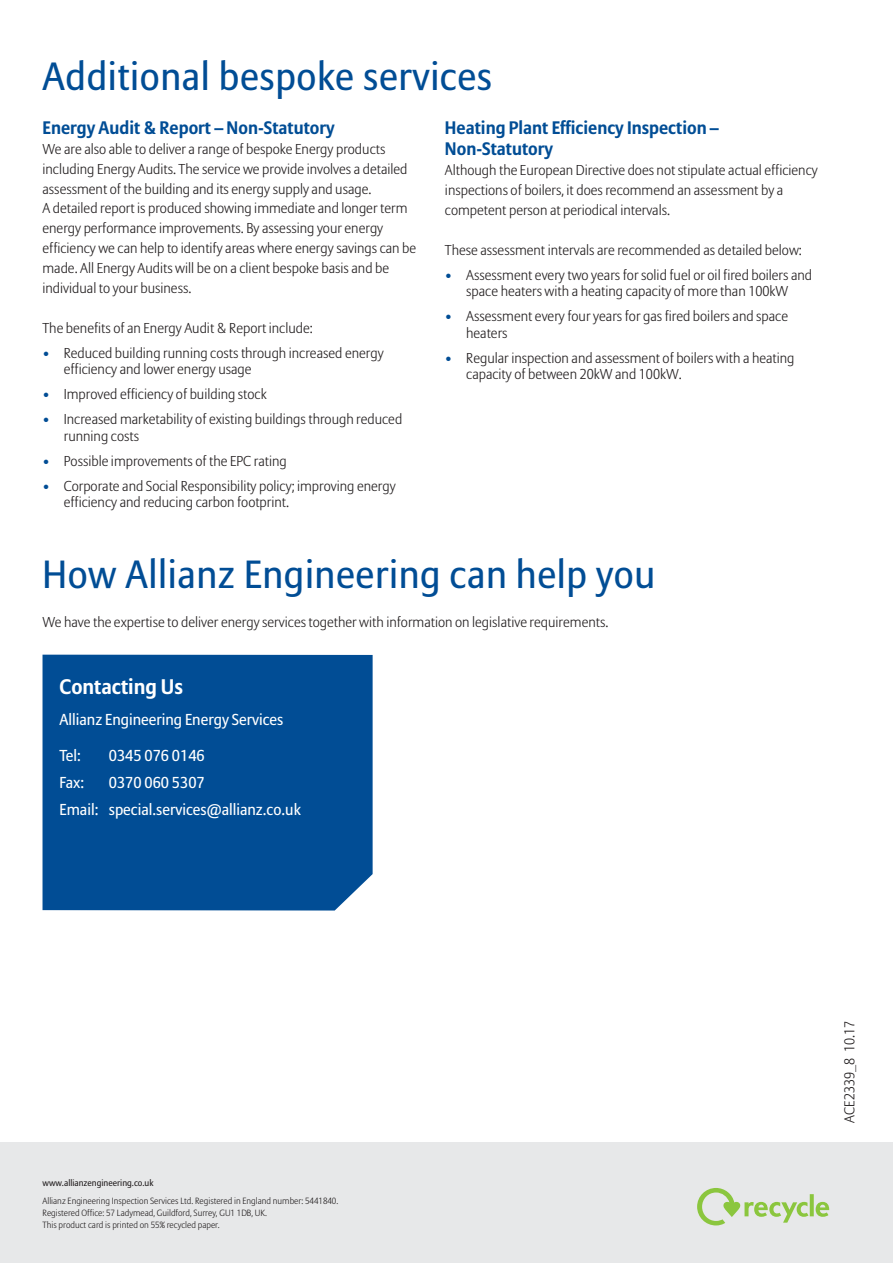
<style>
.page{position:relative;width:893px;height:1263px;background:#fff}
.page>*{position:absolute;margin:0;border:0;box-sizing:border-box;transform-origin:0 0}
.t1{font:39px "Allianz Sans";letter-spacing:.015em;color:#014d95}
.t2{font:700 21px "Allianz Sans";color:#fff}
.t3{font:700 18px/21.6px "Allianz Sans";color:#014d95}
.t4{font:15.75px/27px "Allianz Sans";color:#fff}
.t5{font:300 14.25px/20px "Allianz Sans";color:#231f20}
.t6{font:300 9px/12px "Allianz Sans";color:#231f20}
.t7{font:9px "Allianz Sans";color:#231f20}
.s1{color:#014d95}
</style>
<div class="page">
<div style="left:0;top:1142px;width:893px;height:121px;background:#e7e8e9"></div>
<svg style="left:697px;top:1188px;width:132px;height:37px"></svg>
<div style="left:43px;top:655px;width:330px;height:255px;background:#014d95"></div>
<h1 class="t1" style="left:43px;top:60px;width:451px">Additional bespoke services</h1>
<p class="t3" style="left:43px;top:118px;width:294px">Energy Audit &amp; Report – Non-Statutory</p>
<p class="t5" style="left:43px;top:140px;width:375px">We are also able to deliver a range of bespoke Energy products including Energy Audits. The service we provide involves a detailed assessment of the building and its energy supply and usage.<br>A detailed report is produced showing immediate and longer term energy performance improvements. By assessing your energy efficiency we can help to identify areas where energy savings can be made. All Energy Audits will be on a client bespoke basis and be individual to your business.</p>
<p class="t5" style="left:43px;top:319px;width:272px">The benefits of an Energy Audit &amp; Report include:</p>
<p class="t5" style="left:64px;top:346px;width:321px;line-height:16.5px;text-indent:-21px"><span class="s1">•</span> Reduced building running costs through increased energy efficiency and lower energy usage</p>
<p class="t5" style="left:43px;top:385px;width:226px"><span class="s1">•</span> Improved efficiency of building stock</p>
<p class="t5" style="left:64px;top:412px;width:340px;line-height:16.5px;text-indent:-21px"><span class="s1">•</span> Increased marketability of existing buildings through reduced running costs</p>
<p class="t5" style="left:43px;top:452px;width:246px"><span class="s1">•</span> Possible improvements of the EPC rating</p>
<p class="t5" style="left:64px;top:479px;width:333px;line-height:16.5px;text-indent:-21px"><span class="s1">•</span> Corporate and Social Responsibility policy; improving energy efficiency and reducing carbon footprint.</p>
<p class="t3" style="left:445px;top:118px;width:275px">Heating Plant Efficiency Inspection –<br>Non-Statutory</p>
<p class="t5" style="left:445px;top:162px;width:374px">Although the European Directive does not stipulate actual efficiency inspections of boilers, it does recommend an assessment by a competent person at periodical intervals.</p>
<p class="t5" style="left:445px;top:241px;width:358px">These assessment intervals are recommended as detailed below:</p>
<p class="t5" style="left:445px;top:268px;width:369px;line-height:16.5px;text-align:center"><span class="s1">•</span> Assessment every two years for solid fuel or oil fired boilers and space heaters with a heating capacity of more than 100kW</p>
<p class="t5" style="left:466px;top:309px;width:323px;line-height:16.5px;text-indent:-21px"><span class="s1">•</span> Assessment every four years for gas fired boilers and space heaters</p>
<p class="t5" style="left:466px;top:351px;width:330px;line-height:16.5px;text-indent:-21px"><span class="s1">•</span> Regular inspection and assessment of boilers with a heating capacity of between 20kW and 100kW.</p>
<h1 class="t1" style="left:43px;top:558px;width:614px">How Allianz Engineering can help you</h1>
<p class="t5" style="left:43px;top:614px;width:567px">We have the expertise to deliver energy services together with information on legislative requirements.</p>
<h2 class="t2" style="left:60px;top:679px;width:125px">Contacting Us</h2>
<p class="t4" style="left:60px;top:708px;width:225px">Allianz Engineering Energy Services</p>
<p class="t4" style="left:60px;top:743px;width:23px">Tel:</p>
<p class="t4" style="left:109px;top:743px;width:97px">0345 076 0146</p>
<p class="t4" style="left:60px;top:770px;width:26px">Fax:</p>
<p class="t4" style="left:60px;top:770px;width:243px;text-indent:49px">0370 060 5307<br>Email: special.services@allianz.co.uk</p>
<p class="t7" style="left:43px;top:1179px;width:113px">www.allianzengineering.co.uk</p>
<p class="t6" style="left:43px;top:1196px;width:297px">Allianz Engineering Inspection Services Ltd. Registered in England number: 5441840.<br>Registered Office: 57 Ladymead, Guildford, Surrey, GU1 1DB, UK.<br>This product card is printed on 55% recycled paper.</p>
<p class="t5" style="left:841px;top:1123px;width:103px;rotate:-90deg">ACE2339_8 10.17</p>
</div>
